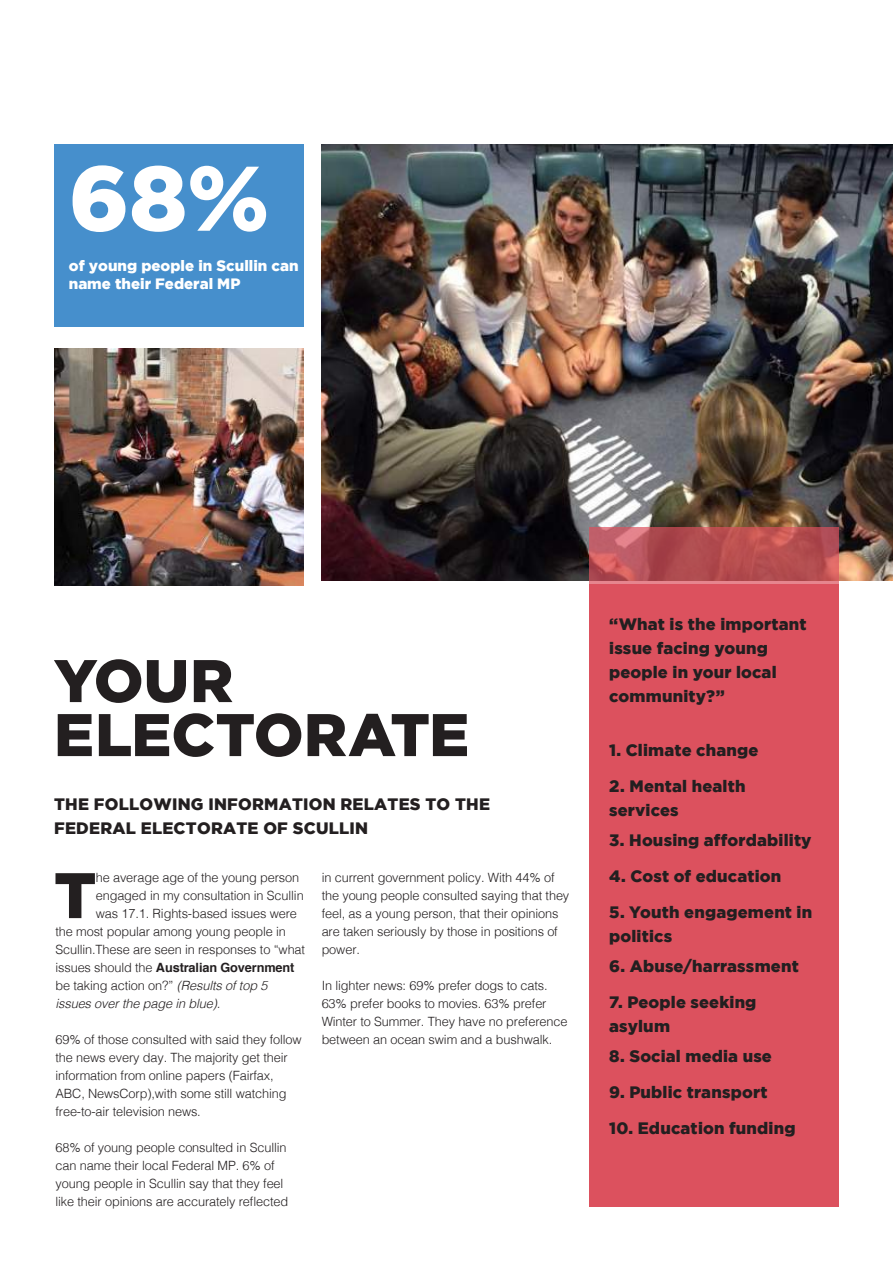
<style>
.page{position:relative;width:893px;height:1263px;background:#fff}
.page>*{position:absolute;margin:0;border:0;box-sizing:border-box;transform-origin:0 0}
.t1{font:900 91.5px "Gotham";color:#fff}
.Text_8_5_Drop_Caps{font:900 64.2px "Gotham";color:#231f20}
.Header_40{font:900 60px/54px "Gotham";color:#231f20}
.Header_14{font:900 16.5px/24px "Gotham";letter-spacing:.01em;color:#231f20}
.Lead_11_-_CAPS{font:900 16.5px/24px "Gotham";letter-spacing:.015em;color:#231f20}
.t2{font:900 15px/18px "Gotham";color:#fff}
.Text_8_5_Drop_Caps-2{font:300 12.75px/18px "Helvetica";letter-spacing:-.01em;color:#231f20}
.Text_8_5_Drop_Caps-3{font:700 12.75px "Helvetica";letter-spacing:-.01em;color:#231f20}
.Text_8_5_Drop_Caps-4{font:italic 300 12.75px "Helvetica";letter-spacing:-.01em;color:#231f20}
.s1{font-weight:300}
.s2{font-style:italic}
</style>
<div class="page">
<img style="left:322px;top:144px;width:571px;height:437px">
<img style="left:54px;top:348px;width:250px;height:237px">
<div style="left:589px;top:584px;width:250px;height:622px;background:#dc515e"></div>
<div style="left:54px;top:144px;width:250px;height:183px;background:#468fcc"></div>
<svg style="left:589px;top:527px;width:250px;height:57px"></svg>
<p class="t1" style="left:69px;top:145px;width:202px">68%</p>
<p class="t2" style="left:69px;top:256px;width:231px">of young people in Scullin can name their Federal MP</p>
<p class="Header_40" style="left:54px;top:652px;width:417px">YOUR<br>ELECTORATE</p>
<p class="Lead_11_-_CAPS" style="left:54px;top:792px;width:437px">THE FOLLOWING INFORMATION RELATES TO THE<br>FEDERAL ELECTORATE OF SCULLIN</p>
<p class="Text_8_5_Drop_Caps" style="left:54px;top:858px;width:44px">T</p>
<p class="Text_8_5_Drop_Caps-2" style="left:96px;top:868px;width:205px">he average age of the young person</p>
<p class="Text_8_5_Drop_Caps-2" style="left:322px;top:868px;width:249px">in current government policy. With 44% of the young people consulted saying that they feel, as a young person, that their opinions are taken seriously by those in positions of power.</p>
<p class="Text_8_5_Drop_Caps-2" style="left:322px;top:976px;width:247px">In lighter news: 69% prefer dogs to cats.<br>63% prefer books to movies. 63% prefer Winter to Summer. They have no preference between an ocean swim and a bushwalk.</p>
<p class="Text_8_5_Drop_Caps-2" style="left:96px;top:886px;width:209px">engaged in my consultation in Scullin</p>
<p class="Text_8_5_Drop_Caps-2" style="left:96px;top:904px;width:203px">was 17.1. Rights-based issues were</p>
<p class="Text_8_5_Drop_Caps-2" style="left:56px;top:922px;width:232px">the most popular among young people in</p>
<p class="Text_8_5_Drop_Caps-2" style="left:56px;top:940px;width:251px">Scullin.These are seen in responses to “what</p>
<p class="Text_8_5_Drop_Caps-3" style="left:56px;top:957px;width:240px"><span class="s1">issues should the</span> Australian Government</p>
<p class="Text_8_5_Drop_Caps-2" style="left:56px;top:976px;width:214px">be taking action on?” <span class="s2">(Results of top 5</span></p>
<p class="Text_8_5_Drop_Caps-4" style="left:56px;top:993px;width:166px">issues over the page in blue).</p>
<p class="Text_8_5_Drop_Caps-2" style="left:56px;top:1030px;width:248px">69% of those consulted with said they follow the news every day. The majority get their information from online papers (Fairfax, ABC, NewsCorp),with some still watching free-to-air television news.</p>
<p class="Text_8_5_Drop_Caps-2" style="left:56px;top:1138px;width:234px">68% of young people consulted in Scullin can name their local Federal MP. 6% of young people in Scullin say that they feel like their opinions are accurately reflected</p>
<p class="Header_14" style="left:609px;top:612px;width:199px">“What is the important issue facing young people in your local community?”</p>
<p class="Header_14" style="left:609px;top:738px;width:151px">1. Climate change</p>
<p class="Header_14" style="left:609px;top:774px;width:138px">2. Mental health services</p>
<p class="Header_14" style="left:609px;top:828px;width:204px">3. Housing affordability</p>
<p class="Header_14" style="left:609px;top:864px;width:174px">4. Cost of education</p>
<p class="Header_14" style="left:609px;top:900px;width:205px">5. Youth engagement in politics</p>
<p class="Header_14" style="left:609px;top:954px;width:191px">6. Abuse/harrassment</p>
<p class="Header_14" style="left:609px;top:990px;width:149px">7. People seeking asylum</p>
<p class="Header_14" style="left:609px;top:1044px;width:164px">8. Social media use</p>
<p class="Header_14" style="left:609px;top:1080px;width:160px">9. Public transport</p>
<p class="Header_14" style="left:609px;top:1116px;width:188px">10. Education funding</p>
</div>
